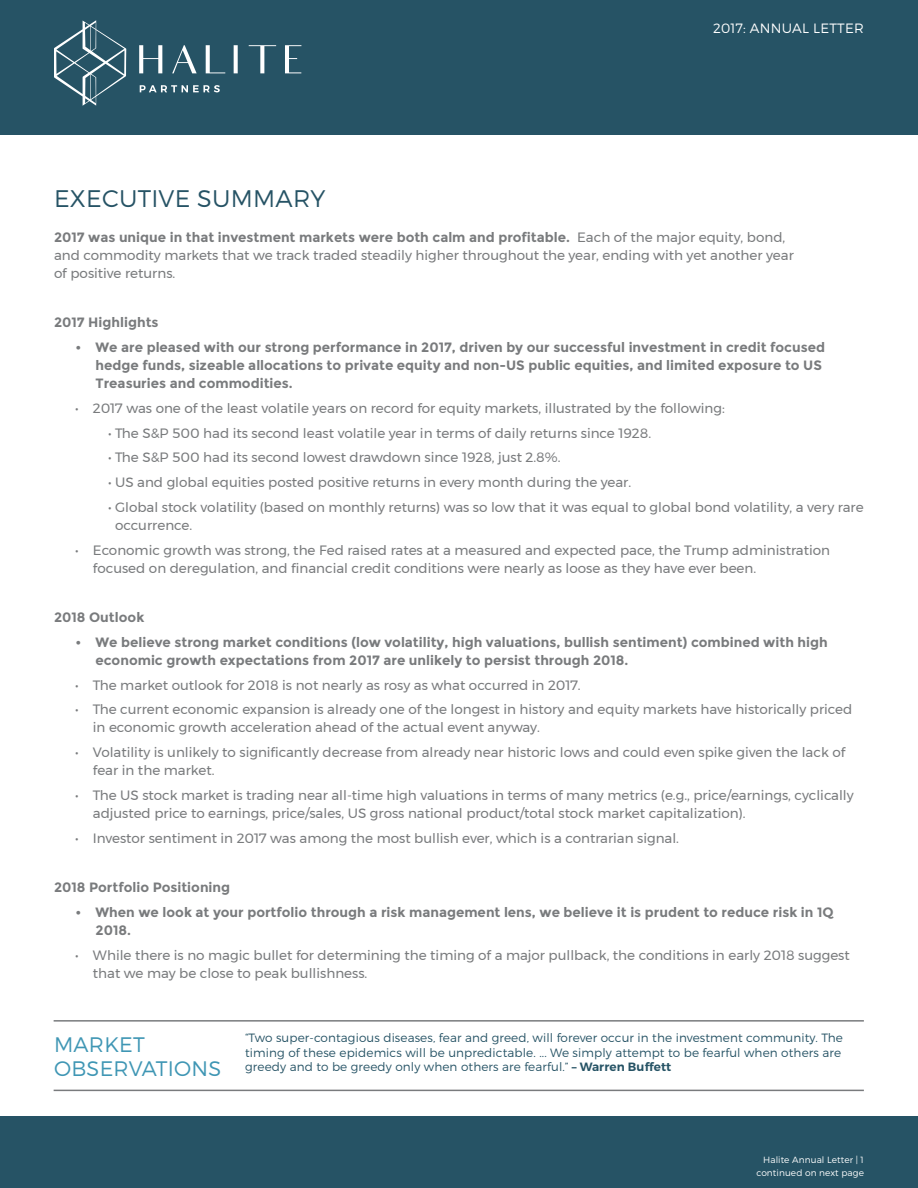
<style>
.page{position:relative;width:918px;height:1188px;background:#fff}
.page>*{position:absolute;margin:0;border:0;box-sizing:border-box;transform-origin:0 0}
.t1{font:300 24px "Montserrat";letter-spacing:.01em;color:#265365}
.t2{font:300 21px/24px "Montserrat";letter-spacing:.01em;color:#3f96b4}
.t3{font:13.5px/18px "Montserrat";color:#797b7d}
.t4{font:700 13.5px/18px "Montserrat";color:#797b7d}
.t5{font:300 13.5px "Montserrat";letter-spacing:.02em;color:#fff}
.t6{font:300 12px/14.4px "Montserrat";letter-spacing:.01em;color:#265365}
.t7{font:300 9px "Montserrat";letter-spacing:.01em;color:#fff}
.s1{font-weight:700}
.s2{font-weight:600}
</style>
<div class="page">
<div style="left:0;top:1117px;width:918px;height:71px;background:#265365"></div>
<div style="left:0;top:0;width:918px;height:135px;background:#265365"></div>
<svg style="left:54px;top:20px;width:72px;height:86px"></svg>
<svg style="left:139px;top:45px;width:23px;height:28px"></svg>
<svg style="left:172px;top:45px;width:25px;height:28px"></svg>
<svg style="left:206px;top:45px;width:19px;height:28px"></svg>
<svg style="left:234px;top:45px;width:4px;height:28px"></svg>
<svg style="left:249px;top:45px;width:27px;height:28px"></svg>
<svg style="left:285px;top:45px;width:16px;height:28px"></svg>
<svg style="left:140px;top:85px;width:80px;height:7px"></svg>
<hr style="left:54px;top:1020px;width:810px;height:2px;background:#797b7d">
<hr style="left:54px;top:1090px;width:810px;height:1px;background:#797b7d">
<p class="t5" style="left:713px;top:20px;width:152px">2017: ANNUAL LETTER</p>
<h1 class="t1" style="left:54px;top:184px;width:273px">EXECUTIVE SUMMARY</h1>
<p class="t3" style="left:54px;top:228px;width:741px"><span class="s1">2017 was unique in that investment markets were both calm and profitable.</span> Each of the major equity, bond, and commodity markets that we track traded steadily higher throughout the year, ending with yet another year of positive returns.</p>
<p class="t4" style="left:54px;top:314px;width:106px">2017 Highlights</p>
<p class="t4" style="left:96px;top:339px;width:731px;text-indent:-20px">• We are pleased with our strong performance in 2017, driven by our successful investment in credit focused hedge funds, sizeable allocations to private equity and non-US public equities, and limited exposure to US<br>Treasuries and commodities.</p>
<p class="t3" style="left:75px;top:399px;width:651px">• 2017 was one of the least volatile years on record for equity markets, illustrated by the following:</p>
<p class="t3" style="left:108px;top:424px;width:545px">• The S&amp;P 500 had its second least volatile year in terms of daily returns since 1928.</p>
<p class="t3" style="left:108px;top:449px;width:454px">• The S&amp;P 500 had its second lowest drawdown since 1928, just 2.8%.</p>
<p class="t3" style="left:108px;top:473px;width:525px">• US and global equities posted positive returns in every month during the year.</p>
<p class="t3" style="left:115px;top:498px;width:750px;text-indent:-7px">• Global stock volatility (based on monthly returns) was so low that it was equal to global bond volatility, a very rare occurrence.</p>
<p class="t3" style="left:93px;top:541px;width:739px;text-indent:-18px">• Economic growth was strong, the Fed raised rates at a measured and expected pace, the Trump administration focused on deregulation, and financial credit conditions were nearly as loose as they have ever been.</p>
<p class="t4" style="left:54px;top:608px;width:92px">2018 Outlook</p>
<p class="t4" style="left:96px;top:633px;width:734px;text-indent:-20px">• We believe strong market conditions (low volatility, high valuations, bullish sentiment) combined with high economic growth expectations from 2017 are unlikely to persist through 2018.</p>
<p class="t3" style="left:75px;top:676px;width:507px">• The market outlook for 2018 is not nearly as rosy as what occurred in 2017.</p>
<p class="t3" style="left:93px;top:701px;width:761px;text-indent:-18px">• The current economic expansion is already one of the longest in history and equity markets have historically priced in economic growth acceleration ahead of the actual event anyway.</p>
<p class="t3" style="left:93px;top:743px;width:754px;text-indent:-18px">• Volatility is unlikely to significantly decrease from already near historic lows and could even spike given the lack of fear in the market.</p>
<p class="t3" style="left:93px;top:786px;width:762px;text-indent:-18px">• The US stock market is trading near all-time high valuations in terms of many metrics (e.g., price/earnings, cyclically adjusted price to earnings, price/sales, US gross national product/total stock market capitalization).</p>
<p class="t3" style="left:75px;top:829px;width:605px">• Investor sentiment in 2017 was among the most bullish ever, which is a contrarian signal.</p>
<p class="t4" style="left:54px;top:878px;width:178px">2018 Portfolio Positioning</p>
<p class="t4" style="left:96px;top:903px;width:740px;text-indent:-20px">• When we look at your portfolio through a risk management lens, we believe it is prudent to reduce risk in 1Q<br>2018.</p>
<p class="t3" style="left:93px;top:946px;width:758px;text-indent:-18px">• While there is no magic bullet for determining the timing of a major pullback, the conditions in early 2018 suggest that we may be close to peak bullishness.</p>
<h2 class="t2" style="left:54px;top:1032px;width:169px">MARKET<br>OBSERVATIONS</h2>
<p class="t6" style="left:245px;top:1031px;width:599px">“Two super-contagious diseases, fear and greed, will forever occur in the investment community. The timing of these epidemics will be unpredictable. ... We simply attempt to be fearful when others are greedy and to be greedy only when others are fearful.” <span class="s2">– Warren Buffett</span></p>
<p class="t7" style="left:763px;top:1154px;width:102px">Halite Annual Letter | 1</p>
<p class="t7" style="left:756px;top:1168px;width:109px">continued on next page</p>
</div>
